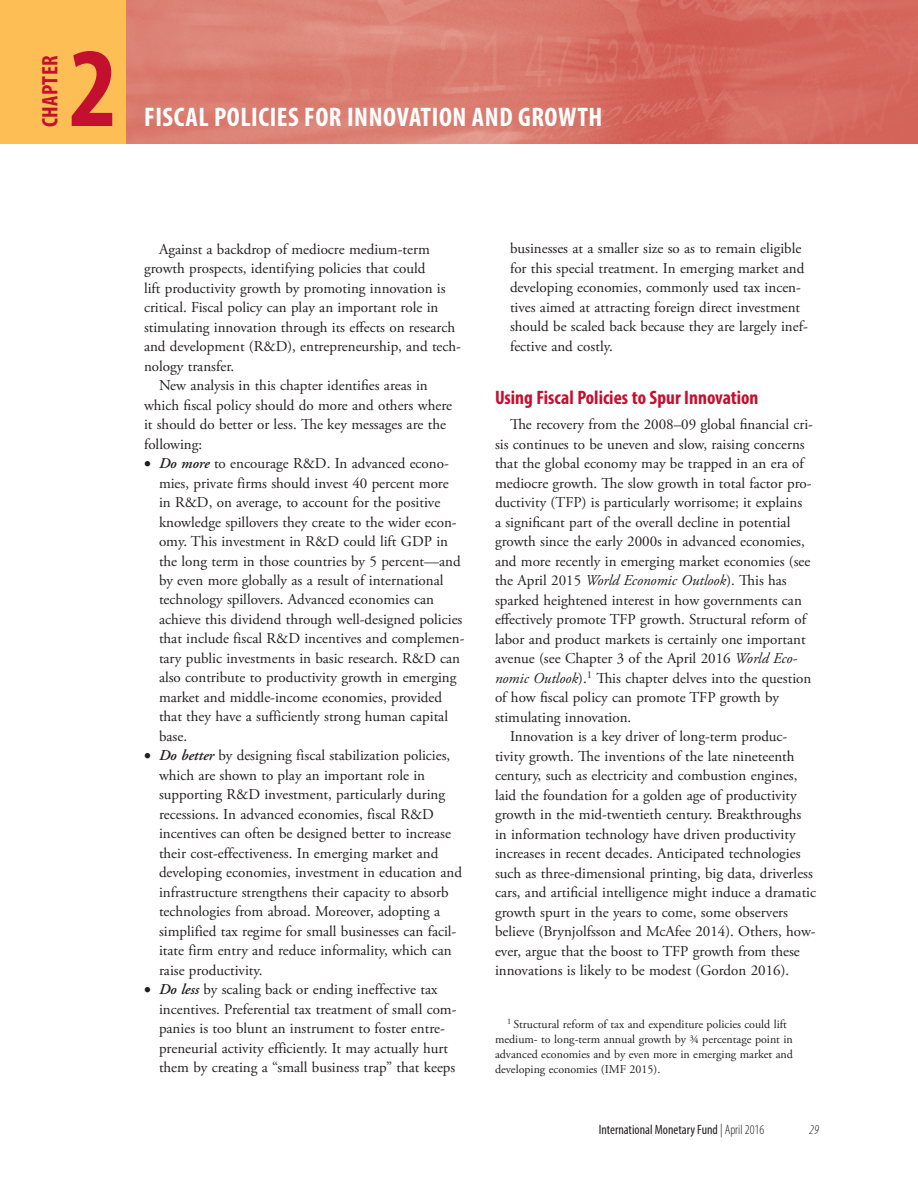
<style>
.page{position:relative;width:918px;height:1188px;background:#fff}
.page>*{position:absolute;margin:0;border:0;box-sizing:border-box;transform-origin:0 0}
.t1{font:700 condensed 114px "Myriad Pro";color:#c3102f}
.t2{font:700 condensed 27px "Myriad Pro";letter-spacing:.02em;color:#fff}
.t3{font:700 condensed 22.5px "Myriad Pro";letter-spacing:.02em;color:#c3102f}
.t4{font:700 condensed 19.5px "Myriad Pro";color:#c3102f}
.t5{font:15px/19.5px "Adobe Garamond Pro";color:#231f20}
.t6{font:condensed 13.5px "Myriad Pro";color:#231f20}
.t7{font:italic 300 condensed 13.5px "Myriad Pro";color:#231f20}
.t8{font:12px/15px "Adobe Garamond Pro";color:#231f20}
.s1{font-weight:600;font-style:italic}
.s2{font-style:italic}
.s3{font-weight:300}
</style>
<div class="page">
<div style="left:0;top:0;width:126px;height:144px;background:#fdbe56"></div>
<img style="left:126px;top:0;width:792px;height:144px">
<h3 class="t3" style="left:36px;top:127px;width:74px;rotate:-90deg">CHAPTER</h3>
<h1 class="t1" style="left:69px;top:17px;width:50px">2</h1>
<h2 class="t2" style="left:144px;top:100px;width:460px">FISCAL POLICIES FOR INNOVATION AND GROWTH</h2>
<p class="t5" style="left:159px;top:240px;width:272px">Against a backdrop of mediocre medium-term</p>
<p class="t5" style="left:144px;top:259px;width:283px">growth prospects, identifying policies that could</p>
<p class="t5" style="left:144px;top:279px;width:303px">lift productivity growth by promoting innovation is</p>
<p class="t5" style="left:144px;top:298px;width:296px">critical. Fiscal policy can play an important role in</p>
<p class="t5" style="left:144px;top:318px;width:313px">stimulating innovation through its effects on research</p>
<p class="t5" style="left:144px;top:337px;width:319px">and development (R&amp;D), entrepreneurship, and tech-</p>
<p class="t5" style="left:144px;top:357px;width:92px">nology transfer.</p>
<p class="t5" style="left:159px;top:376px;width:270px">New analysis in this chapter identifies areas in</p>
<p class="t5" style="left:144px;top:396px;width:310px">which fiscal policy should do more and others where</p>
<p class="t5" style="left:144px;top:415px;width:304px">it should do better or less. The key messages are the</p>
<p class="t5" style="left:144px;top:435px;width:60px">following:</p>
<p class="t5" style="left:159px;top:454px;width:307px;text-indent:-15px">• <span class="s1">Do more</span> to encourage R&amp;D. In advanced econo&shy;mies, private firms should invest 40 percent more<br>in R&amp;D, on average, to account for the positive knowledge spillovers they create to the wider econ&shy;omy. This investment in R&amp;D could lift GDP in the long term in those countries by 5 percent—and by even more globally as a result of international technology spillovers. Advanced economies can achieve this dividend through well-designed policies that include fiscal R&amp;D incentives and complemen&shy;tary public investments in basic research. R&amp;D can also contribute to productivity growth in emerging market and middle-income economies, provided that they have a sufficiently strong human capital base.</p>
<p class="t5" style="left:159px;top:747px;width:305px;text-indent:-15px">• <span class="s1">Do better</span> by designing fiscal stabilization policies, which are shown to play an important role in supporting R&amp;D investment, particularly during recessions. In advanced economies, fiscal R&amp;D incentives can often be designed better to increase their cost-effectiveness. In emerging market and developing economies, investment in education and infrastructure strengthens their capacity to absorb technologies from abroad. Moreover, adopting a simplified tax regime for small businesses can facil&shy;itate firm entry and reduce informality, which can raise productivity.</p>
<p class="t5" style="left:159px;top:981px;width:299px;text-indent:-15px">• <span class="s1">Do less</span> by scaling back or ending ineffective tax incentives. Preferential tax treatment of small com&shy;panies is too blunt an instrument to foster entre&shy;preneurial activity efficiently. It may actually hurt them by creating a “small business trap” that keeps</p>
<p class="t5" style="left:510px;top:240px;width:299px">businesses at a smaller size so as to remain eligible for this special treatment. In emerging market and developing economies, commonly used tax incen&shy;tives aimed at attracting foreign direct investment should be scaled back because they are largely inef&shy;fective and costly.</p>
<h3 class="t4" style="left:495px;top:385px;width:265px">Using Fiscal Policies to Spur Innovation</h3>
<p class="t5" style="left:510px;top:415px;width:305px">The recovery from the 2008–09 global financial cri-</p>
<p class="t5" style="left:495px;top:435px;width:311px">sis continues to be uneven and slow, raising concerns</p>
<p class="t5" style="left:495px;top:454px;width:310px">that the global economy may be trapped in an era of</p>
<p class="t5" style="left:495px;top:474px;width:318px">mediocre growth. The slow growth in total factor pro-</p>
<p class="t5" style="left:495px;top:493px;width:309px">ductivity (TFP) is particularly worrisome; it explains</p>
<p class="t5" style="left:495px;top:513px;width:297px">a significant part of the overall decline in potential</p>
<p class="t5" style="left:495px;top:532px;width:311px">growth since the early 2000s in advanced economies,</p>
<p class="t5" style="left:495px;top:552px;width:317px">and more recently in emerging market economies (see</p>
<p class="t5" style="left:495px;top:571px;width:293px">the April 2015 <span class="s2">World Economic Outlook</span>). This has</p>
<p class="t5" style="left:495px;top:591px;width:308px">sparked heightened interest in how governments can</p>
<p class="t5" style="left:495px;top:610px;width:313px">effectively promote TFP growth. Structural reform of</p>
<p class="t5" style="left:495px;top:630px;width:312px">labor and product markets is certainly one important</p>
<p class="t5" style="left:495px;top:649px;width:304px">avenue (see Chapter 3 of the April 2016 <span class="s2">World Eco-</span></p>
<p class="t5" style="left:495px;top:669px;width:318px"><span class="s2">nomic Outlook</span>).<sup>1</sup> This chapter delves into the question</p>
<p class="t5" style="left:495px;top:688px;width:286px">of how fiscal policy can promote TFP growth by</p>
<p class="t5" style="left:495px;top:708px;width:138px">stimulating innovation.</p>
<p class="t5" style="left:510px;top:727px;width:279px">Innovation is a key driver of long-term produc-</p>
<p class="t5" style="left:495px;top:747px;width:301px">tivity growth. The inventions of the late nineteenth</p>
<p class="t5" style="left:495px;top:766px;width:304px">century, such as electricity and combustion engines,</p>
<p class="t5" style="left:495px;top:786px;width:303px">laid the foundation for a golden age of productivity</p>
<p class="t5" style="left:495px;top:805px;width:308px">growth in the mid-twentieth century. Breakthroughs</p>
<p class="t5" style="left:495px;top:825px;width:302px">in information technology have driven productivity</p>
<p class="t5" style="left:495px;top:844px;width:307px">increases in recent decades. Anticipated technologies</p>
<p class="t5" style="left:495px;top:864px;width:319px">such as three-dimensional printing, big data, driverless</p>
<p class="t5" style="left:495px;top:883px;width:323px">cars, and artificial intelligence might induce a dramatic</p>
<p class="t5" style="left:495px;top:903px;width:295px">growth spurt in the years to come, some observers</p>
<p class="t5" style="left:495px;top:922px;width:322px">believe (Brynjolfsson and McAfee 2014). Others, how-</p>
<p class="t5" style="left:495px;top:942px;width:306px">ever, argue that the boost to TFP growth from these</p>
<p class="t5" style="left:495px;top:961px;width:296px">innovations is likely to be modest (Gordon 2016).</p>
<p class="t8" style="left:495px;top:1017px;width:299px;text-indent:12px"><sup>1</sup> Structural reform of tax and expenditure policies could lift medium- to long-term annual growth by ¾ percentage point in advanced economies and by even more in emerging market and developing economies (IMF 2015).</p>
<p class="t6" style="left:599px;top:1121px;width:167px">International Monetary Fund <span class="s3">| April 2016</span></p>
<p class="t7" style="left:809px;top:1121px;width:11px">29</p>
</div>
